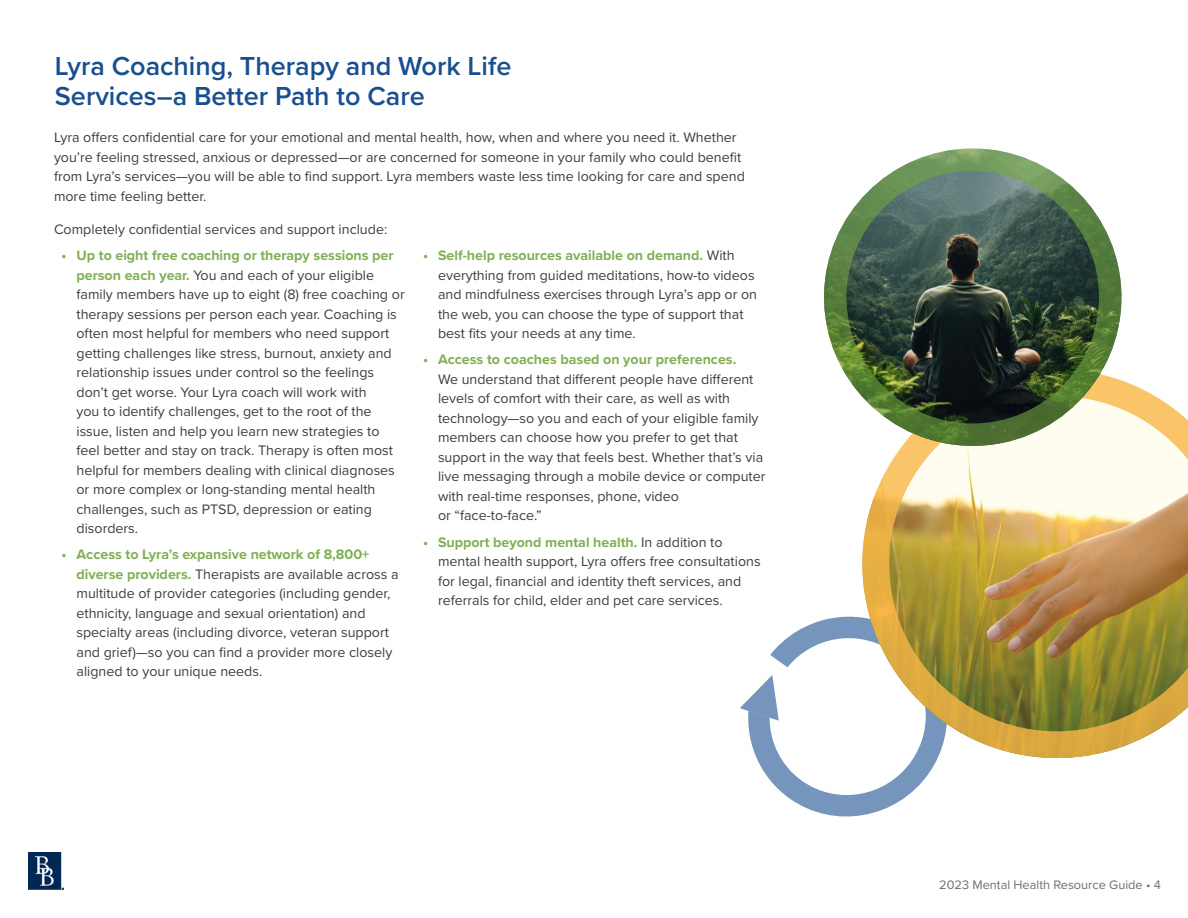
<style>
.page{position:relative;width:1188px;height:918px;background:#fff}
.page>*{position:absolute;margin:0;border:0;box-sizing:border-box;transform-origin:0 0}
.Head_1{font:600 27px/30px "Proxima Nova";color:#194f90}
.Body{font:14.25px/19.5px "Proxima Nova";color:#3e3e3f}
.t1{font:12.75px "Proxima Nova";color:#6d6e71}
.s1{font-weight:700;color:#81af54}
</style>
<div class="page">
<img style="left:28px;top:853px;width:35px;height:36px">
<svg style="left:740px;top:616px;width:198px;height:201px"></svg>
<img style="left:862px;top:369px;width:326px;height:389px">
<img style="left:824px;top:148px;width:297px;height:298px;border-radius:149px">
<div style="left:824px;top:148px;width:297px;height:298px;border:22px solid #73a641;border-radius:50%"></div>
<p class="Head_1" style="left:55px;top:51px;width:458px">Lyra Coaching, Therapy and Work Life<br>Services–a Better Path to Care</p>
<p class="Body" style="left:54px;top:127px;width:692px">Lyra offers confidential care for your emotional and mental health, how, when and where you need it. Whether you’re feeling stressed, anxious or depressed—or are concerned for someone in your family who could benefit from Lyra’s services—you will be able to find support. Lyra members waste less time looking for care and spend more time feeling better.</p>
<p class="Body" style="left:54px;top:219px;width:335px">Completely confidential services and support include:</p>
<p class="Body" style="left:76px;top:245px;width:330px;text-indent:-15px"><span class="s1">• Up to eight free coaching or therapy sessions per person each year.</span> You and each of your eligible family members have up to eight (8) free coaching or therapy sessions per person each year. Coaching is often most helpful for members who need support getting challenges like stress, burnout, anxiety and relationship issues under control so the feelings don’t get worse. Your Lyra coach will work with<br>you to identify challenges, get to the root of the issue, listen and help you learn new strategies to feel better and stay on track. Therapy is often most helpful for members dealing with clinical diagnoses or more complex or long-standing mental health challenges, such as PTSD, depression or eating disorders.</p>
<p class="Body" style="left:76px;top:544px;width:324px;text-indent:-15px"><span class="s1">• Access to Lyra’s expansive network of 8,800+ diverse providers.</span> Therapists are available across a multitude of provider categories (including gender, ethnicity, language and sexual orientation) and specialty areas (including divorce, veteran support and grief)—so you can find a provider more closely aligned to your unique needs.</p>
<p class="Body" style="left:438px;top:245px;width:321px;text-indent:-15px"><span class="s1">• Self-help resources available on demand.</span> With everything from guided meditations, how-to videos and mindfulness exercises through Lyra’s app or on the web, you can choose the type of support that best fits your needs at any time.</p>
<p class="Body" style="left:438px;top:349px;width:329px;text-indent:-15px"><span class="s1">• Access to coaches based on your preferences.<br></span>We understand that different people have different levels of comfort with their care, as well as with technology—so you and each of your eligible family members can choose how you prefer to get that support in the way that feels best. Whether that’s via live messaging through a mobile device or computer with real-time responses, phone, video<br>or “face-to-face.”</p>
<p class="Body" style="left:438px;top:531px;width:324px;text-indent:-15px"><span class="s1">• Support beyond mental health.</span> In addition to mental health support, Lyra offers free consultations for legal, financial and identity theft services, and referrals for child, elder and pet care services.</p>
<p class="t1" style="left:939px;top:875px;width:223px">2023 Mental Health Resource Guide • 4</p>
</div>
